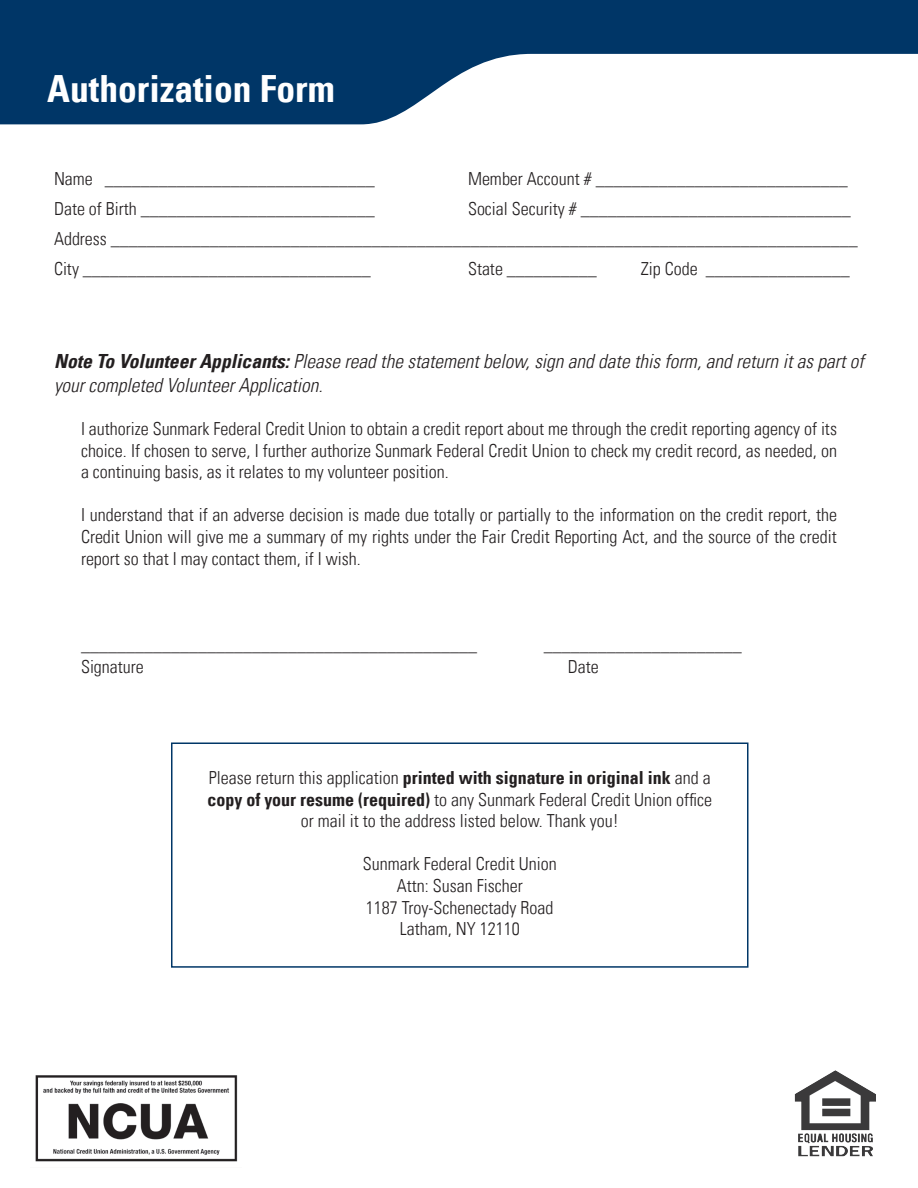
<style>
.page{position:relative;width:918px;height:1188px;background:#fff}
.page>*{position:absolute;margin:0;border:0;box-sizing:border-box;transform-origin:0 0}
.t1{font:700 condensed 37.5px "Univers LT";color:#fff}
.t2{font:italic 300 condensed 19.5px/23.4px "Univers LT";color:#231f20}
.t3{font:300 condensed 18px/21.6px "Univers LT";color:#231f20;text-align:justify}
.s1{font-weight:700}
</style>
<div class="page">
<svg style="left:0;top:0;width:918px;height:124px;fill:#003667"></svg>
<div style="left:171px;top:742px;width:577px;height:226px;border:2px solid #003667"></div>
<img style="left:794px;top:1070px;width:82px;height:87px">
<img style="left:35px;top:1075px;width:203px;height:87px">
<p class="t1" style="left:47px;top:66px;width:289px">Authorization Form</p>
<p class="t3" style="left:54px;top:168px;width:322px">Name ______________________________</p>
<p class="t3" style="left:468px;top:168px;width:381px">Member Account # ____________________________</p>
<p class="t3" style="left:54px;top:198px;width:322px">Date of Birth __________________________</p>
<p class="t3" style="left:468px;top:198px;width:384px">Social Security # ______________________________</p>
<p class="t3" style="left:54px;top:228px;width:805px">Address ___________________________________________________________________________________</p>
<p class="t3" style="left:54px;top:258px;width:318px">City ________________________________</p>
<p class="t3" style="left:468px;top:258px;width:130px">State __________</p>
<p class="t3" style="left:641px;top:258px;width:210px">Zip Code ________________</p>
<p class="t2" style="left:54px;top:350px;width:812px"><span class="s1">Note To Volunteer Applicants:</span> Please read the statement below, sign and date this form, and return it as part of your completed Volunteer Application.</p>
<p class="t3" style="left:81px;top:418px;width:758px">I authorize Sunmark Federal Credit Union to obtain a credit report about me through the credit reporting agency of its choice. If chosen to serve, I further authorize Sunmark Federal Credit Union to check my credit record, as needed, on a continuing basis, as it relates to my volunteer position.</p>
<p class="t3" style="left:81px;top:504px;width:758px">I understand that if an adverse decision is made due totally or partially to the information on the credit report, the Credit Union will give me a summary of my rights under the Fair Credit Reporting Act, and the source of the credit report so that I may contact them, if I wish.</p>
<p class="t3" style="left:81px;top:634px;width:397px">____________________________________________</p>
<p class="t3" style="left:544px;top:634px;width:199px">______________________</p>
<p class="t3" style="left:81px;top:655px;width:64px">Signature</p>
<p class="t3" style="left:568px;top:655px;width:32px">Date</p>
<p class="t3" style="left:207px;top:767px;width:506px">Please return this application <span class="s1">printed with signature in original ink</span> and a <span class="s1">copy of your resume (required)</span> to any Sunmark Federal Credit Union office</p>
<p class="t3" style="left:301px;top:810px;width:319px">or mail it to the address listed below. Thank you!</p>
<p class="t3" style="left:363px;top:853px;width:195px">Sunmark Federal Credit Union</p>
<p class="t3" style="left:397px;top:875px;width:127px">Attn: Susan Fischer</p>
<p class="t3" style="left:366px;top:896px;width:189px">1187 Troy-Schenectady Road</p>
<p class="t3" style="left:400px;top:918px;width:121px">Latham, NY 12110</p>
</div>
